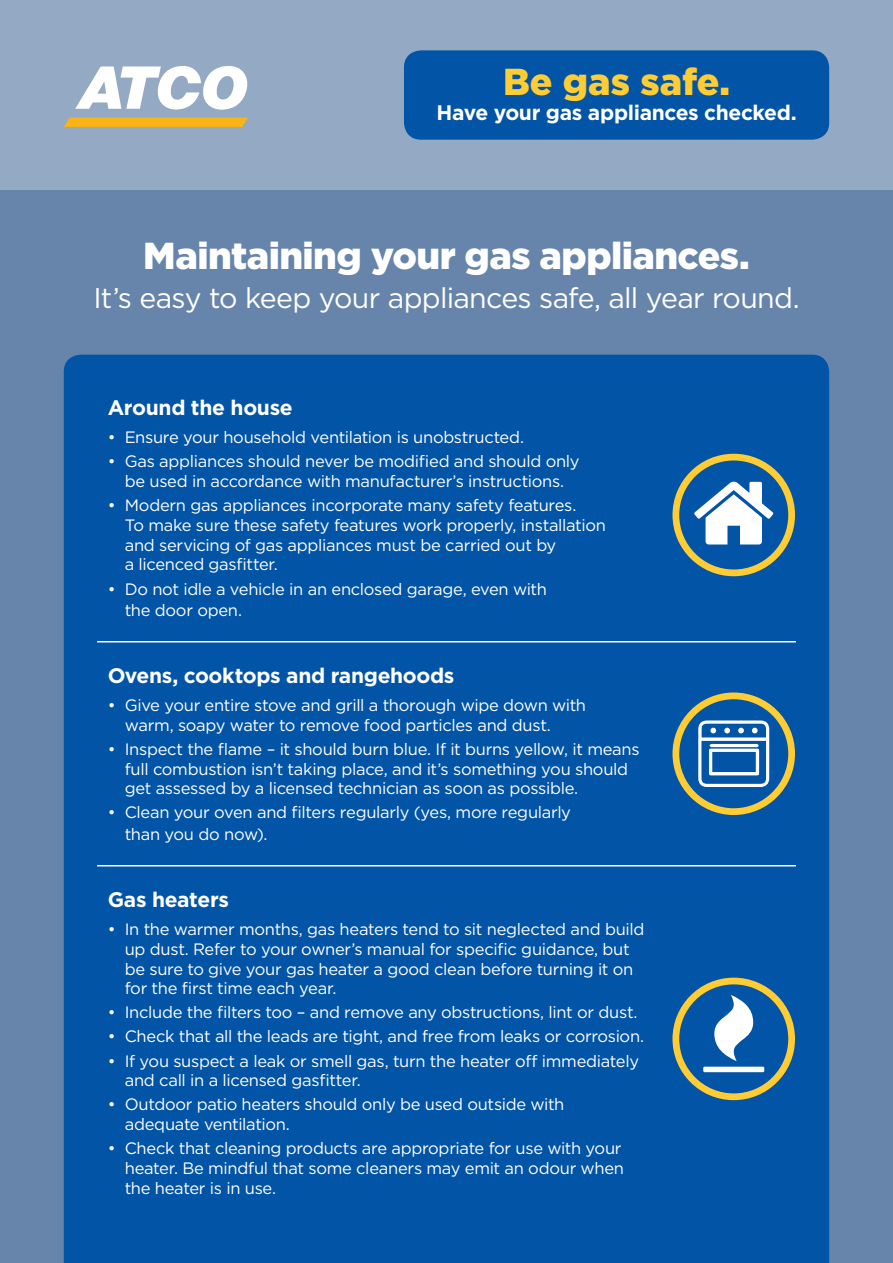
<style>
.page{position:relative;width:893px;height:1263px;background:#6785ab}
.page>*{position:absolute;margin:0;border:0;box-sizing:border-box;transform-origin:0 0}
.t1{font:900 37.5px "Gotham";letter-spacing:-.015em;color:#fff}
.t2{font:900 37.5px "Gotham";color:#fc3}
.t3{font:28.5px "Gotham";letter-spacing:-.025em;color:#fff}
.t4{font:700 21px "Gotham";letter-spacing:-.015em;color:#fff}
.t5{font:16.5px/19.8px "Gotham";letter-spacing:-.02em;color:#fff}
</style>
<div class="page">
<div style="left:0;top:0;width:893px;height:190px;background:#94a9c4"></div>
<svg style="left:75px;top:66px;width:173px;height:44px"></svg>
<svg style="left:64px;top:118px;width:184px;height:9px;background:#f7b31c"></svg>
<div style="left:64px;top:355px;width:765px;height:908px;background:#0154a6"></div>
<hr style="left:97px;top:641px;width:699px;height:1px;background:#fff">
<hr style="left:97px;top:865px;width:699px;height:1px;background:#fff">
<svg style="left:694px;top:481px;width:79px;height:63px;background:#93b6d9"></svg>
<div style="left:672px;top:454px;width:123px;height:122px;border:7px solid #fc3;border-radius:50%"></div>
<svg style="left:698px;top:720px;width:71px;height:67px;background:#5d92c6"></svg>
<div style="left:672px;top:692px;width:123px;height:123px;border:7px solid #fc3;border-radius:50%"></div>
<div style="left:672px;top:978px;width:123px;height:122px;border:7px solid #fc3;border-radius:50%"></div>
<svg style="left:703px;top:995px;width:61px;height:77px;background:#5c91c6"></svg>
<div style="left:404px;top:50px;width:425px;height:90px;background:#0154a6;border-radius:17px"></div>
<h1 class="t2" style="left:503px;top:60px;width:229px">Be gas safe.</h1>
<p class="t4" style="left:436px;top:99px;width:362px">Have your gas appliances checked.</p>
<h1 class="t1" style="left:143px;top:234px;width:608px">Maintaining your gas appliances.</h1>
<h2 class="t3" style="left:93px;top:279px;width:708px">It’s easy to keep your appliances safe, all year round.</h2>
<p class="t4" style="left:108px;top:393px;width:187px">Around the house</p>
<p class="t5" style="left:108px;top:427px;width:418px">• Ensure your household ventilation is unobstructed.</p>
<p class="t5" style="left:108px;top:451px;width:473px;text-align:center">• Gas appliances should never be modified and should only be used in accordance with manufacturer’s instructions.</p>
<p class="t5" style="left:125px;top:495px;width:483px;text-indent:-17px">• Modern gas appliances incorporate many safety features.<br>To make sure these safety features work properly, installation and servicing of gas appliances must be carried out by<br>a licenced gasfitter.</p>
<p class="t5" style="left:125px;top:577px;width:424px;line-height:21.6px;text-indent:-17px">• Do not idle a vehicle in an enclosed garage, even with the door open.</p>
<p class="t4" style="left:108px;top:661px;width:348px">Ovens, cooktops and rangehoods</p>
<p class="t5" style="left:125px;top:695px;width:463px;text-indent:-17px">• Give your entire stove and grill a thorough wipe down with warm, soapy water to remove food particles and dust.</p>
<p class="t5" style="left:125px;top:739px;width:516px;text-indent:-17px">• Inspect the flame – it should burn blue. If it burns yellow, it means full combustion isn’t taking place, and it’s something you should get assessed by a licensed technician as soon as possible.</p>
<p class="t5" style="left:125px;top:801px;width:448px;line-height:21.6px;text-indent:-17px">• Clean your oven and filters regularly (yes, more regularly than you do now).</p>
<p class="t4" style="left:108px;top:885px;width:123px">Gas heaters</p>
<p class="t5" style="left:125px;top:919px;width:521px;text-indent:-17px">• In the warmer months, gas heaters tend to sit neglected and build up dust. Refer to your owner’s manual for specific guidance, but be sure to give your gas heater a good clean before turning it on for the first time each year.</p>
<p class="t5" style="left:108px;top:1002px;width:531px">• Include the filters too – and remove any obstructions, lint or dust.</p>
<p class="t5" style="left:108px;top:1026px;width:538px">• Check that all the leads are tight, and free from leaks or corrosion.</p>
<p class="t5" style="left:125px;top:1050px;width:516px;text-indent:-17px">• If you suspect a leak or smell gas, turn the heater off immediately and call in a licensed gasfitter.</p>
<p class="t5" style="left:125px;top:1094px;width:441px;text-indent:-17px">• Outdoor patio heaters should only be used outside with adequate ventilation.</p>
<p class="t5" style="left:125px;top:1138px;width:501px;text-indent:-17px">• Check that cleaning products are appropriate for use with your heater. Be mindful that some cleaners may emit an odour when the heater is in use.</p>
</div>
